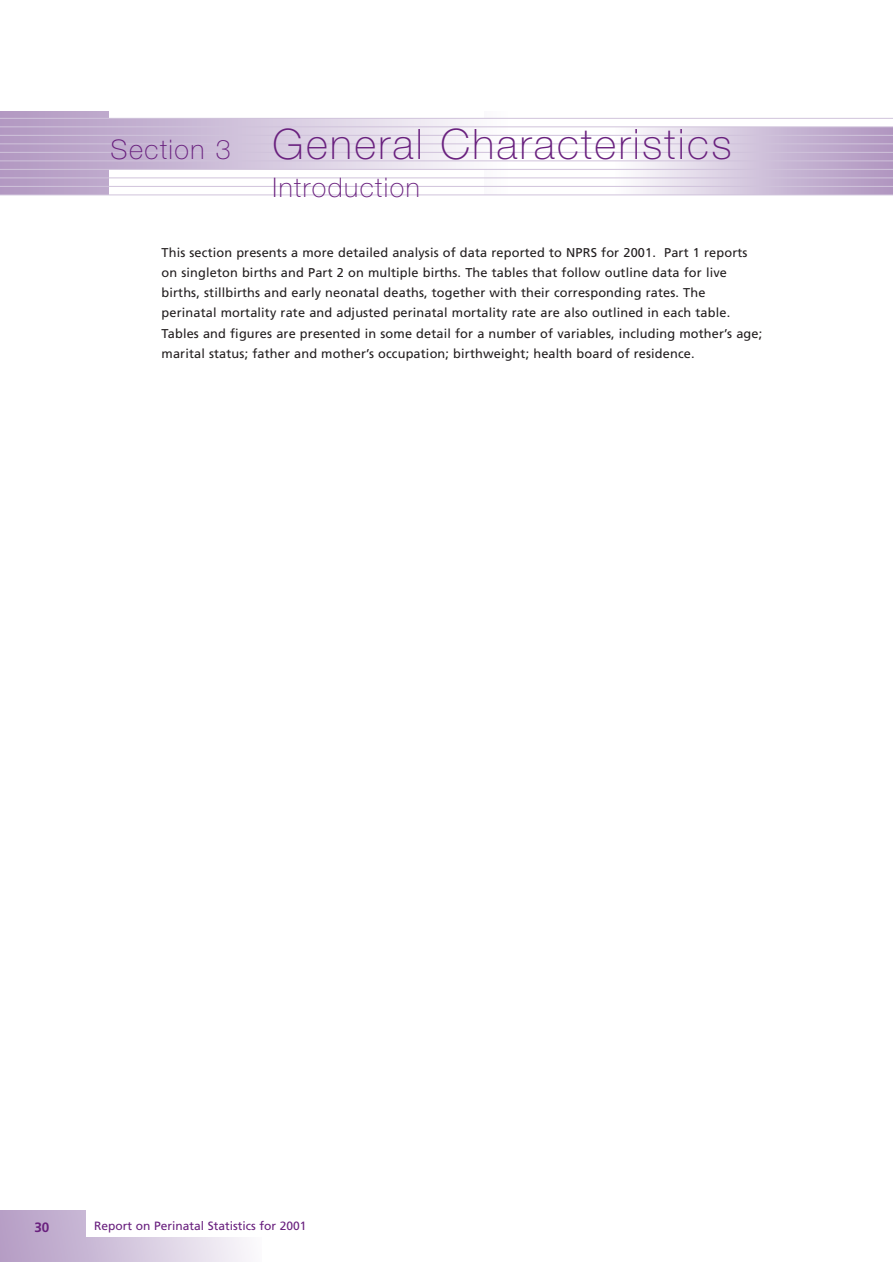
<style>
.page{position:relative;width:893px;height:1262px;background:#fff}
.page>*{position:absolute;margin:0;border:0;box-sizing:border-box;transform-origin:0 0}
.t1{font:100 42px "Helvetica Neue";letter-spacing:.055em;color:#69207e}
.t2{font:100 27px "Helvetica Neue";letter-spacing:.055em;color:#69207e}
.t3{font:700 13.5px "Frutiger";color:#69207e}
.t4{font:12.75px/20.2px "Frutiger";letter-spacing:.01em;color:#231f20}
.t5{font:12px "Frutiger";color:#69207e}
.s1{font-size:27px}
</style>
<div class="page">
<svg style="left:0;top:1210px;width:247px;height:51px;background:#cebfd9"></svg>
<div style="left:86px;top:1199px;width:412px;height:37px;background:#fff"></div>
<div style="left:0;top:111px;width:507px;height:84px;background:linear-gradient(to right,#af96c0,#faf9fc)"></div>
<div style="left:615px;top:127px;width:277px;height:68px;background:linear-gradient(to right,#fbfafc,#ad93bf)"></div>
<div style="left:109px;top:169px;width:374px;height:38px;background:#fff"></div>
<div style="left:109px;top:100px;width:374px;height:18px;background:#fff"></div>
<hr style="left:0;top:118px;width:892px;height:1px;background:#d0c3db">
<hr style="left:0;top:126px;width:892px;height:1px;background:#d0c3db">
<hr style="left:0;top:135px;width:892px;height:1px;background:#d0c3db">
<hr style="left:0;top:143px;width:892px;height:1px;background:#d0c3db">
<hr style="left:0;top:152px;width:892px;height:1px;background:#d0c3db">
<hr style="left:0;top:160px;width:892px;height:1px;background:#d0c3db">
<hr style="left:0;top:169px;width:892px;height:1px;background:#d0c3db">
<hr style="left:0;top:177px;width:892px;height:1px;background:#d0c3db">
<hr style="left:0;top:186px;width:892px;height:1px;background:#d0c3db">
<hr style="left:0;top:194px;width:892px;height:1px;background:#d0c3db">
<h1 class="t1" style="left:110px;top:129px;width:622px"><span class="s1">Section 3</span> General Characteristics</h1>
<h2 class="t2" style="left:272px;top:177px;width:149px">Introduction</h2>
<p class="t4" style="left:161px;top:243px;width:602px">This section presents a more detailed analysis of data reported to NPRS for 2001. Part 1 reports on singleton births and Part 2 on multiple births. The tables that follow outline data for live births, stillbirths and early neonatal deaths, together with their corresponding rates. The perinatal mortality rate and adjusted perinatal mortality rate are also outlined in each table.<br>Tables and figures are presented in some detail for a number of variables, including mother’s age; marital status; father and mother’s occupation; birthweight; health board of residence.</p>
<p class="t3" style="left:34px;top:1221px;width:17px">30</p>
<p class="t5" style="left:94px;top:1221px;width:214px">Report on Perinatal Statistics for 2001</p>
</div>
